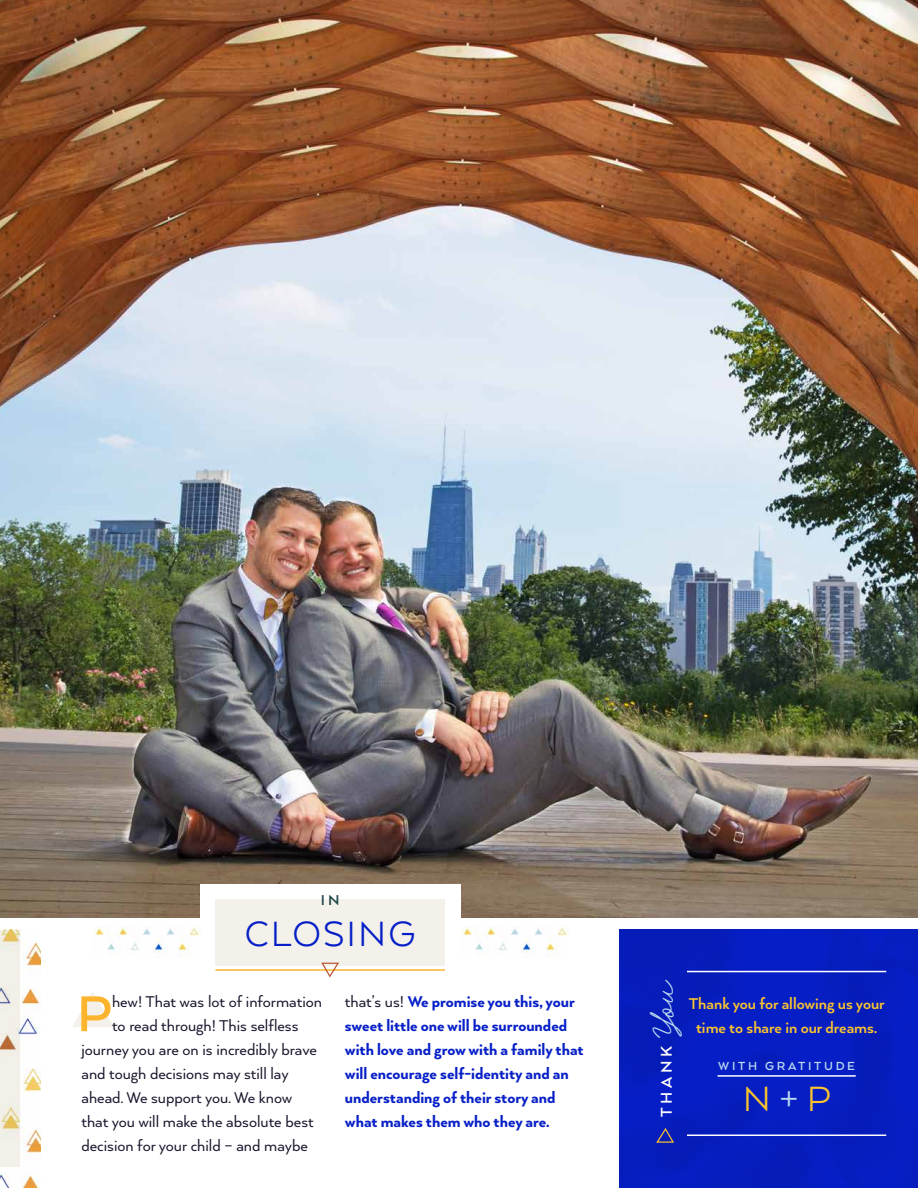
<style>
.page{position:relative;width:918px;height:1188px;background:#fff}
.page>*{position:absolute;margin:0;border:0;box-sizing:border-box;transform-origin:0 0}
.t1{font:700 58.05px "Arquitecta";color:#fcb42c}
.t2{font:40.5px "Arquitecta";letter-spacing:.05em;color:#071fc7}
.t3{font:40.5px "Arquitecta";color:#fcc52f}
.t4{font:22.5px "Rocket Clouds DEMO";color:#bad9f0}
.t5{font:18px "Arquitecta";color:#18162c}
.t6{font:800 18px/24px "Arquitecta";color:#071fc7}
.t7{font:700 18px/24px "Arquitecta";color:#fcc52f;text-align:center}
.t8{font:700 18px "Arquitecta";letter-spacing:.2em;color:#fff}
.t9{font:700 16.5px "Arquitecta";color:#1e4544}
.t10{font:700 13.5px "Arquitecta";letter-spacing:.2em;color:#bad9f0}
.s1{font-weight:400;color:#18162c}
.s2{color:#bad9f0}
</style>
<div class="page">
<img style="left:0;top:0;width:918px;height:918px">
<div style="left:200px;top:884px;width:260px;height:67px;background:#fff"></div>
<div style="left:620px;top:930px;width:298px;height:258px;background:#061dc0"></div>
<hr style="left:687px;top:971px;width:199px;height:1px;background:#fff">
<hr style="left:687px;top:1135px;width:199px;height:1px;background:#fff">
<hr style="left:718px;top:1075px;width:138px;height:2px;background:#fff">
<svg style="left:655px;top:1127px;width:20px;height:16px"></svg>
<svg style="left:73px;top:991px;width:41px;height:36px"></svg>
<img style="left:0;top:930px;width:41px;height:258px">
<svg style="left:0;top:931px;width:19px;height:236px;background:#ede7d9"></svg>
<div style="left:215px;top:899px;width:230px;height:67px;background:#f3f1ea"></div>
<hr style="left:215px;top:969px;width:230px;height:2px;background:#fcb42c">
<svg style="left:320px;top:962px;width:20px;height:16px"></svg>
<img style="left:462px;top:926px;width:106px;height:31px">
<img style="left:94px;top:926px;width:106px;height:31px">
<p class="t9" style="left:321px;top:890px;width:21px">IN</p>
<h2 class="t2" style="left:245px;top:908px;width:172px">CLOSING</h2>
<p class="t5" style="left:112px;top:991px;width:212px">hew! That was lot of information</p>
<p class="t5" style="left:112px;top:1015px;width:188px">to read through! This selfless</p>
<p class="t5" style="left:81px;top:1039px;width:237px">journey you are on is incredibly brave</p>
<p class="t5" style="left:81px;top:1063px;width:209px">and tough decisions may still lay</p>
<p class="t5" style="left:81px;top:1087px;width:213px">ahead. We support you. We know</p>
<p class="t5" style="left:81px;top:1111px;width:234px">that you will make the absolute best</p>
<p class="t5" style="left:81px;top:1135px;width:228px">decision for your child – and maybe</p>
<h1 class="t1" style="left:77px;top:978px;width:37px">P</h1>
<p class="t6" style="left:345px;top:989px;width:240px"><span class="s1">that’s us!</span> We promise you this, your sweet little one will be surrounded with love and grow with a family that will encourage self-identity and an understanding of their story and what makes them who they are.</p>
<p class="t4" style="left:653px;top:1038px;width:61px;rotate:-90deg">You</p>
<p class="t7" style="left:689px;top:991px;width:198px">Thank you for allowing us your time to share in our dreams.</p>
<p class="t10" style="left:718px;top:1058px;width:138px">WITH GRATITUDE</p>
<p class="t8" style="left:655px;top:1117px;width:72px;rotate:-90deg">THANK</p>
<h2 class="t3" style="left:743px;top:1073px;width:90px">N<span class="s2">+</span>P</h2>
</div>
